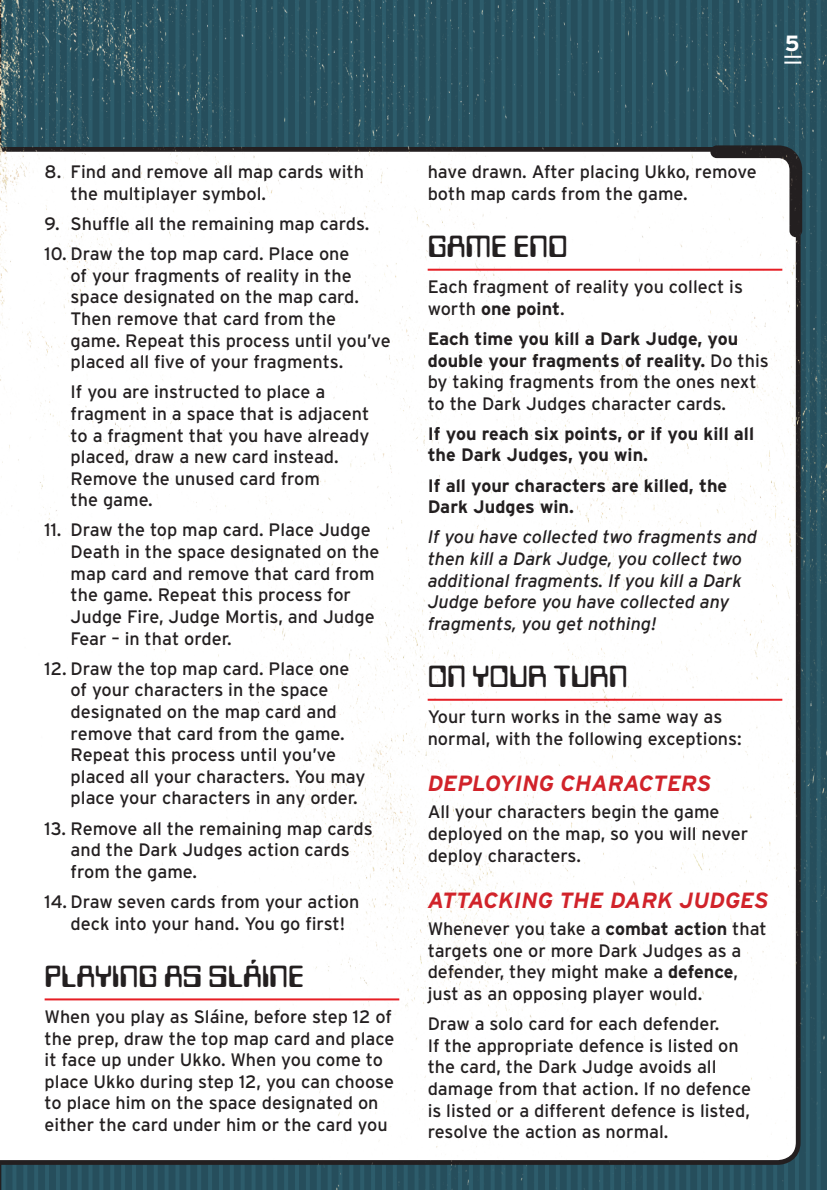
<style>
.page{position:relative;width:827px;height:1190px;background:#fff}
.page>*{position:absolute;margin:0;border:0;box-sizing:border-box;transform-origin:0 0}
.SUB{font:32px "Data Seventy Std";color:#231f20}
.SUB_SUB{font:italic 700 22px "Interstate";color:#d1232a}
.t1{font:700 22px "Interstate";color:#fff}
.BODY{font:18px/21.6px "Interstate";color:#231f20}
.BODY-2{font:italic 18px/21.6px "Interstate";color:#231f20}
.BODY-3{font:700 18px/21.6px "Interstate";color:#231f20}
.s1{font-weight:700}
</style>
<div class="page">
<hr style="left:826px;top:0;width:1px;height:1189px;background:#faf9f0">
<img style="left:1px;top:0;width:825px;height:1189px">
<hr style="left:45px;top:998px;width:354px;height:2px;background:#e61e25">
<hr style="left:427px;top:268px;width:355px;height:2px;background:#e61e25">
<hr style="left:427px;top:698px;width:355px;height:2px;background:#e61e25">
<svg style="left:784px;top:56px;width:17px;height:8px"></svg>
<svg style="left:0;top:0;width:1px;height:1190px"></svg>
<p class="t1" style="left:784px;top:30px;width:16px">5</p>
<p class="BODY" style="left:71px;top:161px;width:295px;text-indent:-26px">8. Find and remove all map cards with the multiplayer symbol.</p>
<p class="BODY" style="left:45px;top:212px;width:326px">9. Shuffle all the remaining map cards.</p>
<p class="BODY" style="left:71px;top:243px;width:321px;text-indent:-26px">10. Draw the top map card. Place one<br>of your fragments of reality in the space designated on the map card.<br>Then remove that card from the<br>game. Repeat this process until you’ve placed all five of your fragments.</p>
<p class="BODY" style="left:71px;top:381px;width:300px">If you are instructed to place a fragment in a space that is adjacent to a fragment that you have already placed, draw a new card instead.<br>Remove the unused card from<br>the game.</p>
<p class="BODY" style="left:71px;top:519px;width:310px;text-indent:-26px">11. Draw the top map card. Place Judge<br>Death in the space designated on the map card and remove that card from the game. Repeat this process for<br>Judge Fire, Judge Mortis, and Judge<br>Fear – in that order.</p>
<p class="BODY" style="left:71px;top:657px;width:296px;text-indent:-26px">12. Draw the top map card. Place one of your characters in the space designated on the map card and remove that card from the game.<br>Repeat this process until you’ve placed all your characters. You may place your characters in any order.</p>
<p class="BODY" style="left:71px;top:817px;width:303px;text-indent:-26px">13. Remove all the remaining map cards and the Dark Judges action cards from the game.</p>
<p class="BODY" style="left:71px;top:890px;width:290px;text-indent:-26px">14. Draw seven cards from your action deck into your hand. You go first!</p>
<p class="SUB" style="left:45px;top:959px;width:260px">PLAYING AS SLÁINE</p>
<p class="BODY" style="left:45px;top:1005px;width:351px">When you play as Sláine, before step 12 of the prep, draw the top map card and place it face up under Ukko. When you come to place Ukko during step 12, you can choose to place him on the space designated on either the card under him or the card you</p>
<p class="BODY" style="left:427px;top:161px;width:330px">have drawn. After placing Ukko, remove both map cards from the game.</p>
<p class="SUB" style="left:427px;top:230px;width:141px">GAME END</p>
<p class="BODY" style="left:427px;top:276px;width:317px">Each fragment of reality you collect is worth <span class="s1">one point</span>.</p>
<p class="BODY" style="left:427px;top:327px;width:342px"><span class="s1">Each time you kill a Dark Judge, you double your fragments of reality.</span> Do this by taking fragments from the ones next to the Dark Judges character cards.</p>
<p class="BODY-3" style="left:427px;top:422px;width:328px">If you reach six points, or if you kill all the Dark Judges, you win.</p>
<p class="BODY-3" style="left:427px;top:474px;width:301px">If all your characters are killed, the<br>Dark Judges win.</p>
<p class="BODY-2" style="left:427px;top:526px;width:331px">If you have collected two fragments and then kill a Dark Judge, you collect two additional fragments. If you kill a Dark Judge before you have collected any fragments, you get nothing!</p>
<p class="SUB" style="left:427px;top:659px;width:201px">ON YOUR TURN</p>
<p class="BODY" style="left:427px;top:705px;width:315px">Your turn works in the same way as normal, with the following exceptions:</p>
<p class="SUB_SUB" style="left:427px;top:770px;width:285px">DEPLOYING CHARACTERS</p>
<p class="BODY" style="left:427px;top:800px;width:322px">All your characters begin the game deployed on the map, so you will never deploy characters.</p>
<p class="SUB_SUB" style="left:427px;top:887px;width:342px">ATTACKING THE DARK JUDGES</p>
<p class="BODY" style="left:427px;top:917px;width:340px">Whenever you take a <span class="s1">combat action</span> that targets one or more Dark Judges as a defender, they might make a <span class="s1">defence</span>, just as an opposing player would.</p>
<p class="BODY" style="left:427px;top:1012px;width:325px">Draw a solo card for each defender.<br>If the appropriate defence is listed on the card, the Dark Judge avoids all damage from that action. If no defence is listed or a different defence is listed, resolve the action as normal.</p>
</div>
